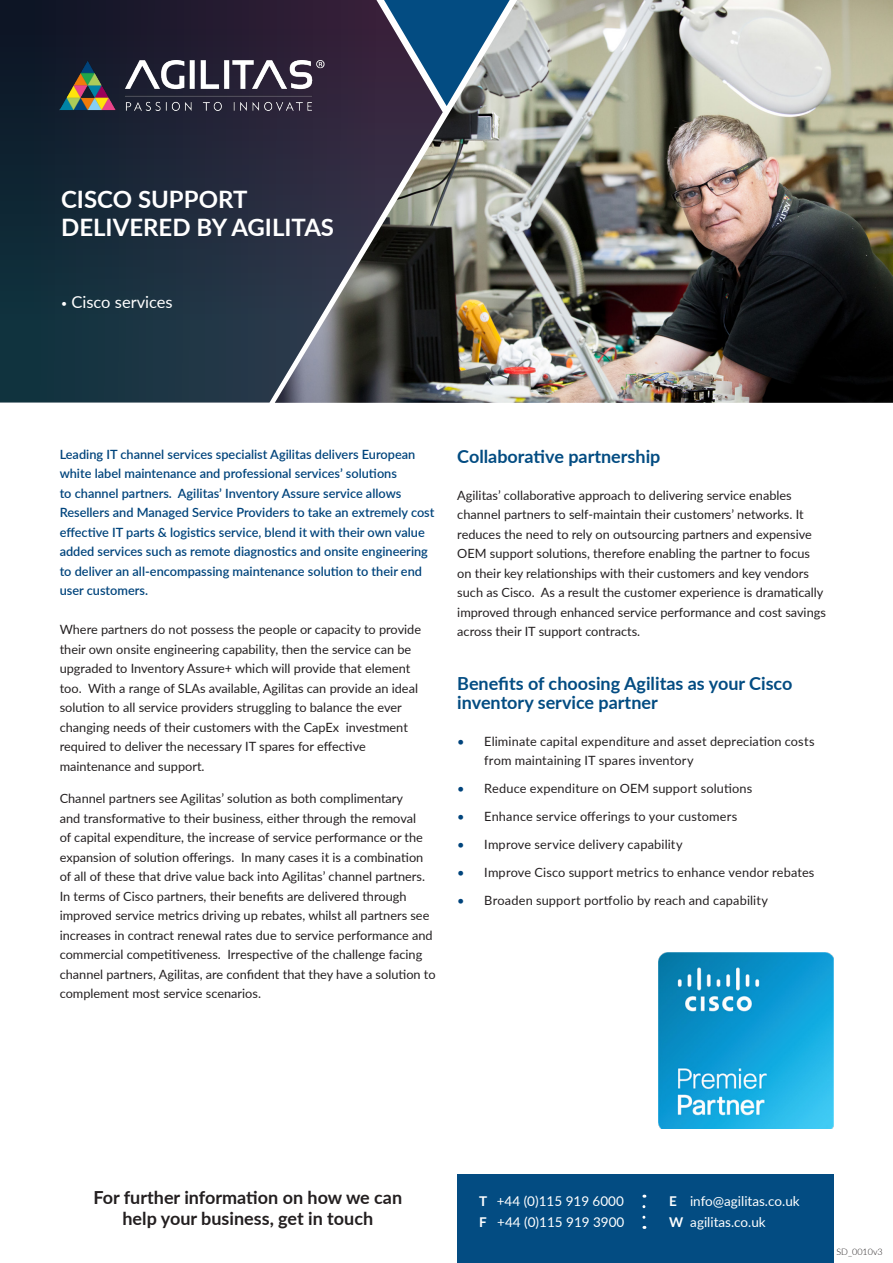
<style>
.page{position:relative;width:893px;height:1263px;background:#fff}
.page>*{position:absolute;margin:0;border:0;box-sizing:border-box;transform-origin:0 0}
.t1{font:700 24px "Lato";color:#fff}
.t2{font:700 18px/19.5px "Lato";color:#034c82}
.t3{font:700 18px/21px "Lato";color:#231f20;text-align:center}
.t4{font:16.5px "Lato";color:#fff}
.t5{font:13.5px/21px "Lato";color:#fff}
.No_Spacing{font:12.75px/19.5px "Lato";color:#231f20}
.t6{font:600 12.75px/19.5px "Lato";color:#00447c}
.t7{font:300 9px "Lato";color:#231f20}
.s1{font-size:10.5px}
.s2{color:#00447c}
.s3{font-weight:700}
</style>
<div class="page">
<svg style="left:0;top:0;width:275px;height:402px;background:#1a2939"></svg>
<div style="left:457px;top:1174px;width:377px;height:89px;background:#034c82"></div>
<svg style="left:642px;top:1206px;width:3px;height:23px"></svg>
<img style="left:275px;top:0;width:618px;height:403px">
<svg style="left:384px;top:0;width:126px;height:106px;background:#466786"></svg>
<img style="left:60px;top:60px;width:265px;height:50px">
<img style="left:658px;top:952px;width:176px;height:177px">
<p class="t1" style="left:61px;top:181px;width:188px">CISCO SUPPORT</p>
<p class="t1" style="left:61px;top:210px;width:275px">DELIVERED BY AGILITAS</p>
<p class="t4" style="left:61px;top:291px;width:113px"><span class="s1">•</span> Cisco services</p>
<p class="t6" style="left:60px;top:444px;width:376px">Leading IT channel services specialist Agilitas delivers European white label maintenance and professional services’ solutions<br>to channel partners. Agilitas’ Inventory Assure service allows Resellers and Managed Service Providers to take an extremely cost effective IT parts &amp; logistics service, blend it with their own value added services such as remote diagnostics and onsite engineering to deliver an all-encompassing maintenance solution to their end user customers.</p>
<p class="No_Spacing" style="left:60px;top:619px;width:363px">Where partners do not possess the people or capacity to provide their own onsite engineering capability, then the service can be upgraded to Inventory Assure+ which will provide that element too. With a range of SLAs available, Agilitas can provide an ideal solution to all service providers struggling to balance the ever changing needs of their customers with the CapEx investment required to deliver the necessary IT spares for effective maintenance and support.</p>
<p class="No_Spacing" style="left:60px;top:788px;width:378px">Channel partners see Agilitas’ solution as both complimentary<br>and transformative to their business, either through the removal<br>of capital expenditure, the increase of service performance or the expansion of solution offerings. In many cases it is a combination of all of these that drive value back into Agilitas’ channel partners.<br>In terms of Cisco partners, their benefits are delivered through improved service metrics driving up rebates, whilst all partners see increases in contract renewal rates due to service performance and commercial competitiveness. Irrespective of the challenge facing channel partners, Agilitas, are confident that they have a solution to complement most service scenarios.</p>
<p class="t2" style="left:457px;top:446px;width:205px">Collaborative partnership</p>
<p class="No_Spacing" style="left:457px;top:485px;width:370px">Agilitas’ collaborative approach to delivering service enables channel partners to self-maintain their customers’ networks. It reduces the need to rely on outsourcing partners and expensive OEM support solutions, therefore enabling the partner to focus on their key relationships with their customers and key vendors such as Cisco. As a result the customer experience is dramatically improved through enhanced service performance and cost savings across their IT support contracts.</p>
<p class="t2" style="left:457px;top:673px;width:337px">Benefits of choosing Agilitas as your Cisco inventory service partner</p>
<p class="No_Spacing" style="left:484px;top:731px;width:332px;text-indent:-27px"><span class="s2">•</span> Eliminate capital expenditure and asset depreciation costs from maintaining IT spares inventory</p>
<p class="No_Spacing" style="left:457px;top:778px;width:297px"><span class="s2">•</span> Reduce expenditure on OEM support solutions</p>
<p class="No_Spacing" style="left:457px;top:806px;width:281px"><span class="s2">•</span> Enhance service offerings to your customers</p>
<p class="No_Spacing" style="left:457px;top:834px;width:227px"><span class="s2">•</span> Improve service delivery capability</p>
<p class="No_Spacing" style="left:457px;top:862px;width:359px"><span class="s2">•</span> Improve Cisco support metrics to enhance vendor rebates</p>
<p class="No_Spacing" style="left:457px;top:890px;width:312px"><span class="s2">•</span> Broaden support portfolio by reach and capability</p>
<p class="t3" style="left:93px;top:1186px;width:310px">For further information on how we can help your business, get in touch</p>
<p class="t5" style="left:479px;top:1190px;width:147px"><span class="s3">T</span> +44 (0)115 919 6000<br><span class="s3">F</span> +44 (0)115 919 3900</p>
<p class="t5" style="left:669px;top:1190px;width:132px"><span class="s3">E</span> info@agilitas.co.uk<br><span class="s3">W</span> agilitas.co.uk</p>
<p class="t7" style="left:836px;top:1245px;width:48px">SD_0010v3</p>
</div>
